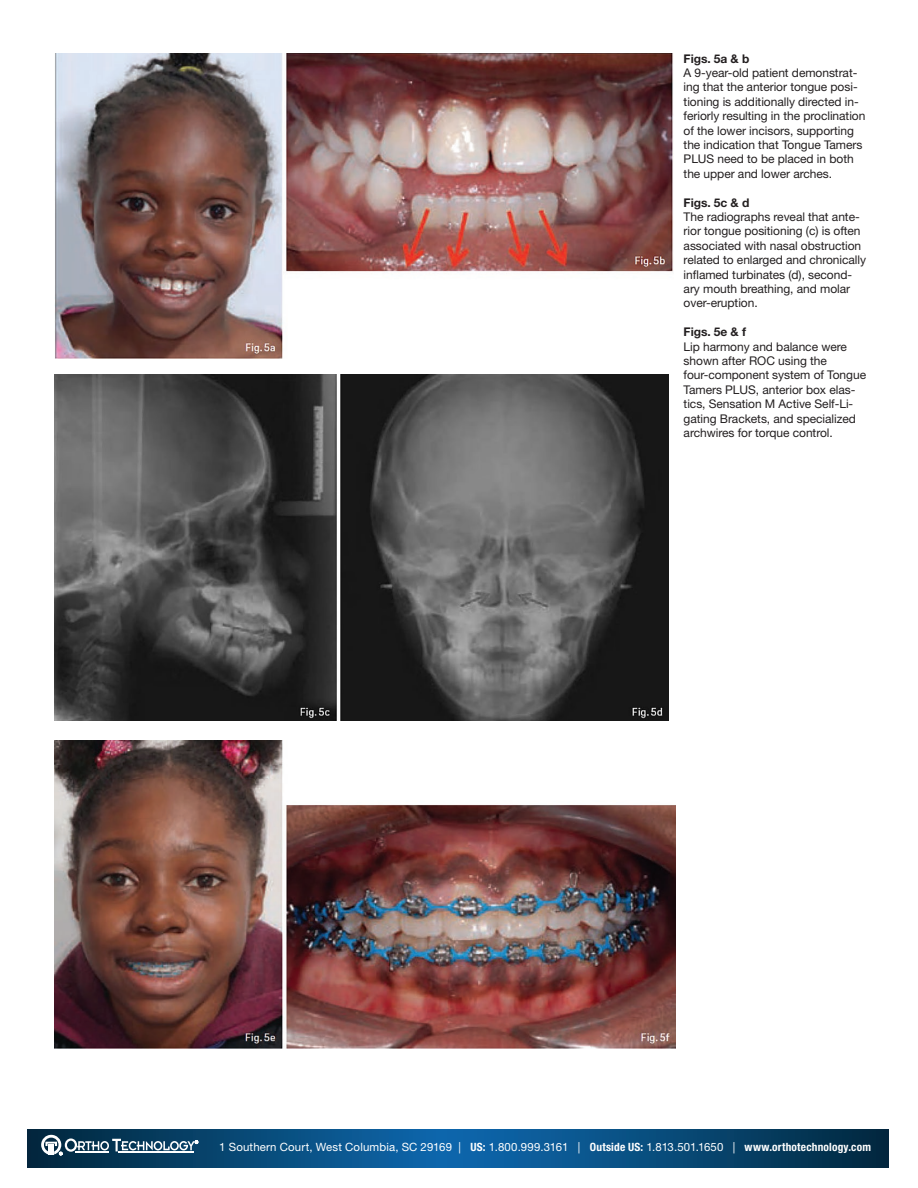
<style>
.page{position:relative;width:918px;height:1188px;background:#fff}
.page>*{position:absolute;margin:0;border:0;box-sizing:border-box;transform-origin:0 0}
.t1{font:12px/14.4px "Helvetica Neue LT Std";letter-spacing:-.005em;color:#231f20}
.t2{font:700 12px "Helvetica Neue LT Std";letter-spacing:-.005em;color:#231f20}
.Body_Text{font:11.4px "Helvetica Neue LT Std";letter-spacing:.015em;color:#fff}
.s1{font-weight:700;font-stretch:condensed}
</style>
<div class="page">
<img style="left:54px;top:54px;width:620px;height:304px">
<img style="left:54px;top:375px;width:615px;height:346px">
<img style="left:54px;top:741px;width:621px;height:308px">
<svg style="left:27px;top:1130px;width:862px;height:37px;background:#084a79"></svg>
<svg style="left:41px;top:1135px;width:157px;height:20px"></svg>
<p class="t2" style="left:684px;top:51px;width:67px">Figs. 5a &amp; b</p>
<p class="t1" style="left:684px;top:65px;width:183px">A 9-year-old patient demonstrat&shy;ing that the anterior tongue posi&shy;tioning is additionally directed in&shy;feriorly resulting in the proclination of the lower incisors, supporting the indication that Tongue Tamers PLUS need to be placed in both the upper and lower arches.</p>
<p class="t2" style="left:684px;top:195px;width:67px">Figs. 5c &amp; d</p>
<p class="t1" style="left:684px;top:209px;width:184px">The radiographs reveal that ante&shy;rior tongue positioning (c) is often associated with nasal obstruction related to enlarged and chronically inflamed turbinates (d), second&shy;ary mouth breathing, and molar over-eruption.</p>
<p class="t2" style="left:684px;top:324px;width:64px">Figs. 5e &amp; f</p>
<p class="t1" style="left:684px;top:339px;width:184px">Lip harmony and balance were shown after ROC using the four-component system of Tongue<br>Tamers PLUS, anterior box elas&shy;tics, Sensation M Active Self-Li&shy;gating Brackets, and specialized archwires for torque control.</p>
<p class="Body_Text" style="left:219px;top:1140px;width:653px">1 Southern Court, West Columbia, SC 29169 | <span class="s1">US:</span> 1.800.999.3161 | <span class="s1">Outside US:</span> 1.813.501.1650 | <span class="s1">www.orthotechnology.com</span></p>
</div>
